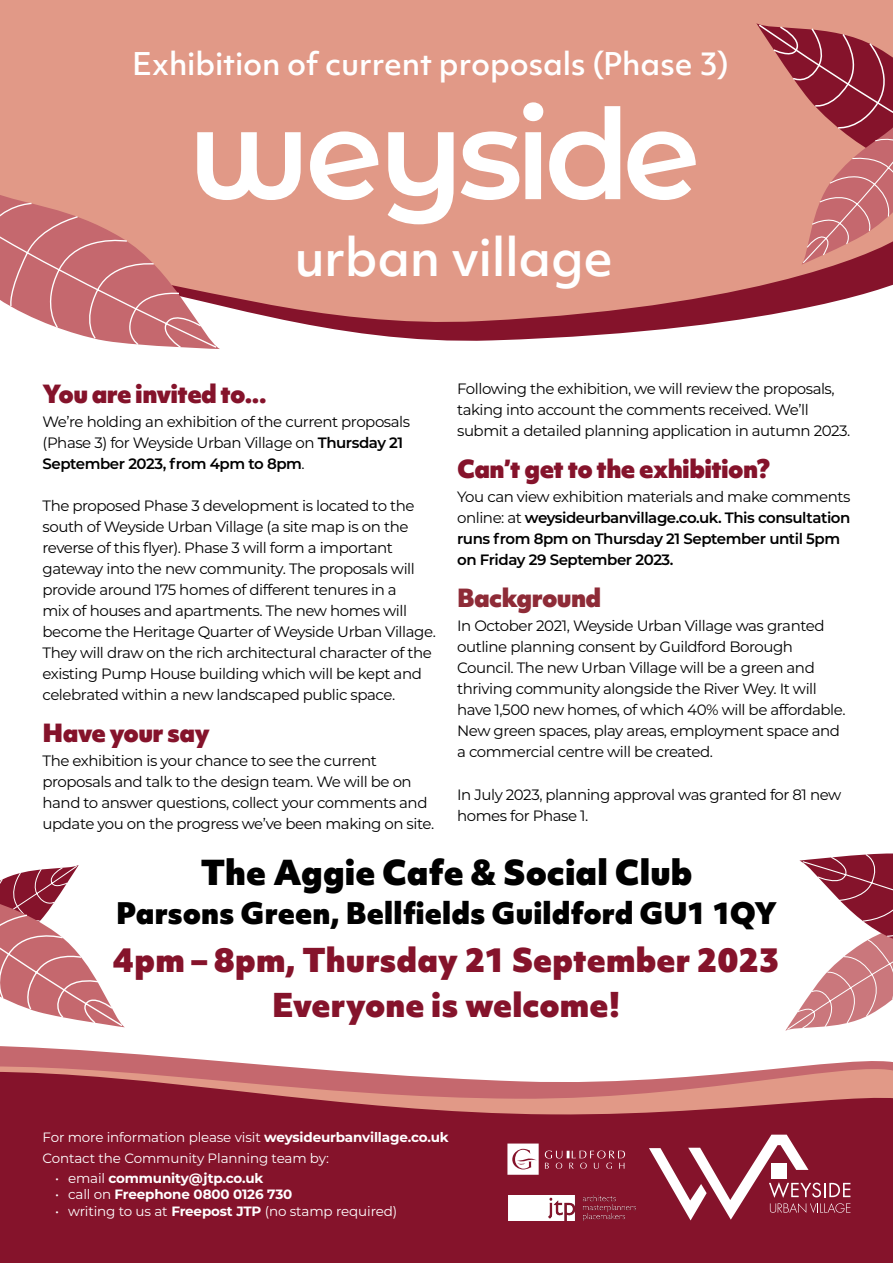
<style>
.page{position:relative;width:893px;height:1263px;background:#fff}
.page>*{position:absolute;margin:0;border:0;box-sizing:border-box;transform-origin:0 0}
._2_contents_box{font:500 49.8px "Objektiv Mk 2";letter-spacing:-.01em;color:#fff}
.t1{font:900 33px "Objektiv Mk 1";color:#000}
.t2{font:900 31.5px "Objektiv Mk 1";color:#85132b}
.t3{font:500 30px "Objektiv Mk 1";letter-spacing:-.005em;color:#fff}
.t4{font:900 28.5px "Objektiv Mk 1";letter-spacing:.005em;color:#000}
.t5{font:900 24px "Objektiv Mk 1";letter-spacing:-.03em;color:#85132b}
.t6{font:900 24px "Objektiv Mk 1";letter-spacing:-.02em;color:#8e2b37}
.t7{font:15px/21px "Montserrat";letter-spacing:-.03em;color:#000}
.t8{font:600 15px/21px "Montserrat";letter-spacing:-.03em;color:#000}
.t9{font:13.5px "Montserrat";letter-spacing:-.01em;color:#fff}
.t10{font:700 13.5px "Montserrat";letter-spacing:-.01em;color:#fff}
.s1{font-weight:600}
.s2{font-weight:400}
.s3{font-weight:700}
</style>
<div class="page">
<svg style="left:0;top:1046px;width:893px;height:26px"></svg>
<svg style="left:0;top:0;width:893px;height:341px;background:#db9385"></svg>
<svg style="left:0;top:1072px;width:893px;height:191px;background:#92273a"></svg>
<svg style="left:0;top:865px;width:124px;height:162px"></svg>
<svg style="left:756px;top:22px;width:137px;height:243px;background:#c26d6c"></svg>
<svg style="left:785px;top:853px;width:108px;height:178px"></svg>
<svg style="left:649px;top:1135px;width:201px;height:85px"></svg>
<svg style="left:545px;top:1150px;width:80px;height:19px;background:#953348"></svg>
<svg style="left:507px;top:1143px;width:32px;height:32px"></svg>
<img style="left:509px;top:1195px;width:126px;height:25px">
<svg style="left:0;top:132px;width:301px;height:217px"></svg>
<svg style="left:310px;top:131px;width:68px;height:69px"></svg>
<svg style="left:388px;top:132px;width:66px;height:92px"></svg>
<svg style="left:461px;top:102px;width:82px;height:98px"></svg>
<svg style="left:549px;top:106px;width:71px;height:94px"></svg>
<svg style="left:627px;top:131px;width:69px;height:69px"></svg>
<p class="t3" style="left:132px;top:43px;width:598px">Exhibition of current proposals (Phase 3)</p>
<p class="_2_contents_box" style="left:294px;top:222px;width:320px">urban village</p>
<p class="t5" style="left:43px;top:376px;width:225px">You are invited to...</p>
<p class="t7" style="left:43px;top:411px;width:369px">We’re holding an exhibition of the current proposals (Phase 3) for Weyside Urban Village on <span class="s1">Thursday 21<br>September 2023, from 4pm to 8pm</span>.</p>
<p class="t7" style="left:43px;top:495px;width:395px">The proposed Phase 3 development is located to the south of Weyside Urban Village (a site map is on the reverse of this flyer). Phase 3 will form a important gateway into the new community. The proposals will provide around 175 homes of different tenures in a<br>mix of houses and apartments. The new homes will become the Heritage Quarter of Weyside Urban Village.<br>They will draw on the rich architectural character of the existing Pump House building which will be kept and celebrated within a new landscaped public space.</p>
<p class="t5" style="left:43px;top:715px;width:169px">Have your say</p>
<p class="t7" style="left:43px;top:750px;width:393px">The exhibition is your chance to see the current proposals and talk to the design team. We will be on hand to answer questions, collect your comments and update you on the progress we’ve been making on site.</p>
<p class="t7" style="left:457px;top:378px;width:395px">Following the exhibition, we will review the proposals, taking into account the comments received. We’ll submit a detailed planning application in autumn 2023.</p>
<p class="t5" style="left:457px;top:452px;width:315px">Can’t get to the exhibition?</p>
<p class="t8" style="left:457px;top:486px;width:395px"><span class="s2">You can view exhibition materials and make comments online: at</span> weysideurbanvillage.co.uk. This consultation runs from 8pm on Thursday 21 September until 5pm on Friday 29 September 2023.</p>
<p class="t6" style="left:457px;top:581px;width:146px">Background</p>
<p class="t7" style="left:457px;top:615px;width:390px">In October 2021, Weyside Urban Village was granted outline planning consent by Guildford Borough Council. The new Urban Village will be a green and thriving community alongside the River Wey. It will have 1,500 new homes, of which 40% will be affordable.<br>New green spaces, play areas, employment space and a commercial centre will be created.</p>
<p class="t7" style="left:457px;top:783px;width:386px">In July 2023, planning approval was granted for 81 new homes for Phase 1.</p>
<p class="t1" style="left:200px;top:849px;width:494px">The Aggie Cafe &amp; Social Club</p>
<p class="t4" style="left:116px;top:893px;width:662px">Parsons Green, Bellfields Guildford GU1 1QY</p>
<p class="t2" style="left:113px;top:937px;width:669px">4pm – 8pm, Thursday 21 September 2023</p>
<p class="t2" style="left:272px;top:982px;width:350px">Everyone is welcome!</p>
<p class="t9" style="left:43px;top:1128px;width:408px">For more information please visit <span class="s3">weysideurbanvillage.co.uk</span></p>
<p class="t9" style="left:43px;top:1149px;width:288px">Contact the Community Planning team by:</p>
<p class="t10" style="left:55px;top:1168px;width:210px"><span class="s2">• email</span> community@jtp.co.uk</p>
<p class="t10" style="left:55px;top:1184px;width:239px"><span class="s2">• call on</span> Freephone 0800 0126 730</p>
<p class="t9" style="left:55px;top:1201px;width:343px">• writing to us at <span class="s3">Freepost JTP</span> (no stamp required)</p>
</div>
